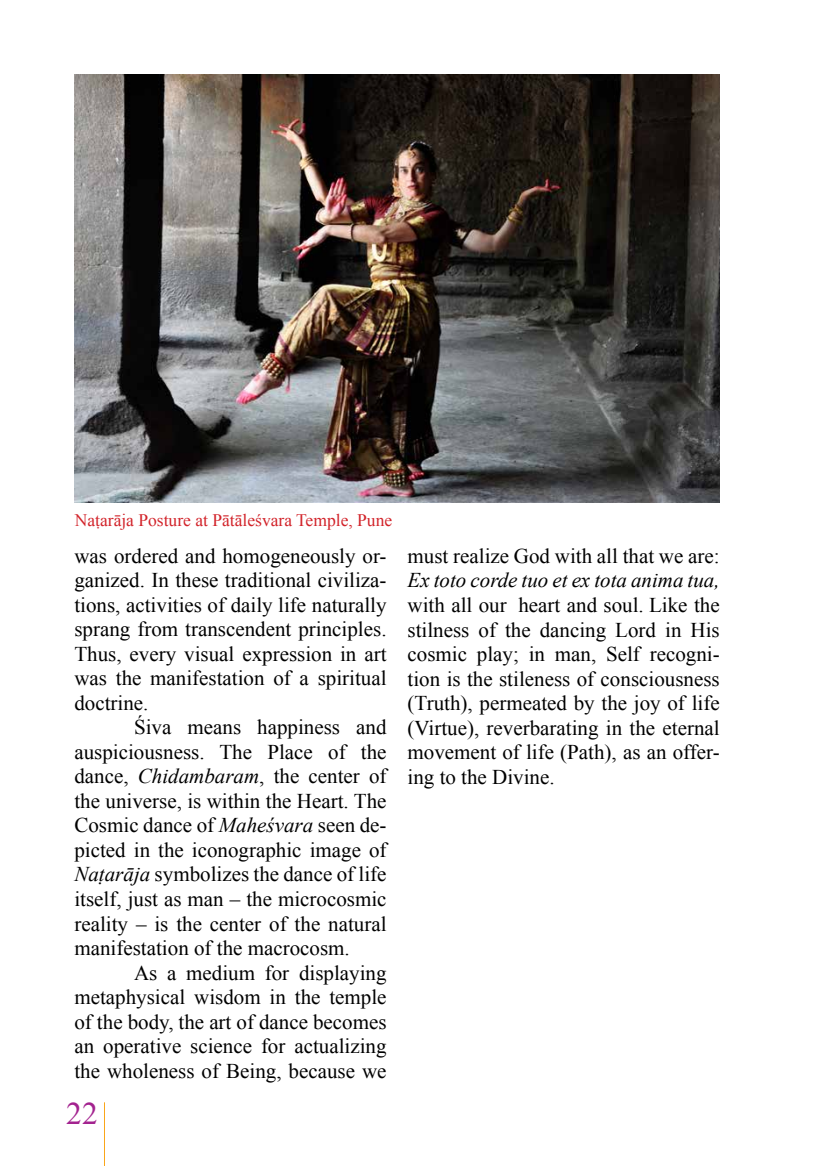
<style>
.page{position:relative;width:819px;height:1166px;background:#fff}
.page>*{position:absolute;margin:0;border:0;box-sizing:border-box;transform-origin:0 0}
.t1{font:31.5px "Times New Roman";color:#a3238f}
.t2{font:21px/24.5px "Times New Roman";color:#000;text-align:justify}
.t3{font:italic 21px "Times New Roman";color:#000}
.t4{font:17.5px "Times New Roman";color:#d2232a}
.s1{font-style:italic}
</style>
<div class="page">
<hr style="left:104px;top:1102px;width:1px;height:64px;background:#faa61a">
<img style="left:74px;top:74px;width:645px;height:428px">
<p class="t4" style="left:75px;top:508px;width:319px">Naṭarāja Posture at Pātāleśvara Temple, Pune</p>
<p class="t2" style="left:74px;top:543px;width:313px">was ordered and homogeneously or&shy;ganized. In these traditional civiliza&shy;tions, activities of daily life naturally sprang from transcendent principles.<br>Thus, every visual expression in art was the manifestation of a spiritual doctrine.</p>
<p class="t2" style="left:74px;top:715px;width:313px;text-indent:60px">Śiva means happiness and auspiciousness. The Place of the dance, <span class="s1">Chidambaram</span>, the center of the universe, is within the Heart. The Cosmic dance of <span class="s1">Maheśvara</span> seen de&shy;picted in the iconographic image of <span class="s1">Naṭarāja</span> symbolizes the dance of life itself, just as man – the microcosmic reality – is the center of the natural manifestation of the macrocosm.</p>
<p class="t2" style="left:74px;top:960px;width:313px;text-indent:60px">As a medium for displaying metaphysical wisdom in the temple of the body, the art of dance becomes an operative science for actualizing the wholeness of Being, because we</p>
<h1 class="t1" style="left:66px;top:1092px;width:33px">22</h1>
<p class="t2" style="left:407px;top:543px;width:313px">must realize God with all that we are:</p>
<p class="t3" style="left:407px;top:566px;width:313px">Ex toto corde tuo et ex tota anima tua,</p>
<p class="t2" style="left:407px;top:592px;width:313px">with all our heart and soul. Like the stilness of the dancing Lord in His cosmic play; in man, Self recogni&shy;tion is the stileness of consciousness (Truth), permeated by the joy of life (Virtue), reverbarating in the eternal movement of life (Path), as an offer&shy;ing to the Divine.</p>
</div>
